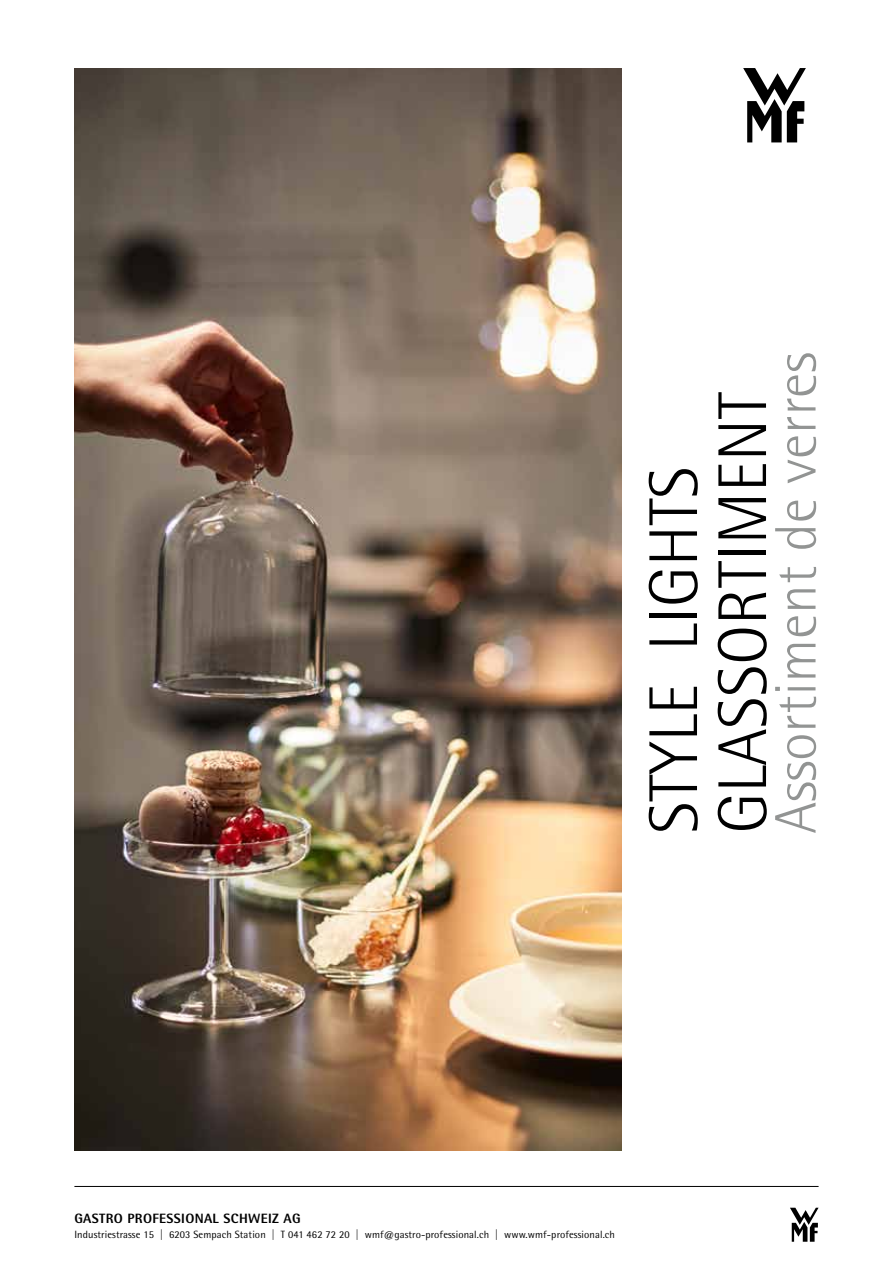
<style>
.page{position:relative;width:893px;height:1263px;background:#fff}
.page>*{position:absolute;margin:0;border:0;box-sizing:border-box;transform-origin:0 0}
.t1{font:300 69px/69px "WMF Rotis";color:#000}
.t2{font:300 58.5px "WMF Rotis";color:#929493}
.t3{font:700 13.5px "WMF Rotis";letter-spacing:.025em;color:#000}
.t4{font:10.5px "WMF Rotis";letter-spacing:.01em;color:#000}
</style>
<div class="page">
<img style="left:74px;top:68px;width:547px;height:1082px">
<svg style="left:743px;top:68px;width:63px;height:74px"></svg>
<hr style="left:74px;top:1186px;width:745px;height:1px;background:#000">
<svg style="left:790px;top:1208px;width:29px;height:34px"></svg>
<h1 class="t1" style="left:639px;top:833px;width:443px;rotate:-90deg">STYLE LIGHTS<br>GLASSORTIMENT</h1>
<h2 class="t2" style="left:762px;top:833px;width:483px;rotate:-90deg">Assortiment de verres</h2>
<p class="t3" style="left:74px;top:1209px;width:228px">GASTRO PROFESSIONAL SCHWEIZ AG</p>
<p class="t4" style="left:74px;top:1228px;width:542px">Industriestrasse 15 | 6203 Sempach Station | T 041 462 72 20 | wmf@gastro-professional.ch | www.wmf-professional.ch</p>
</div>
